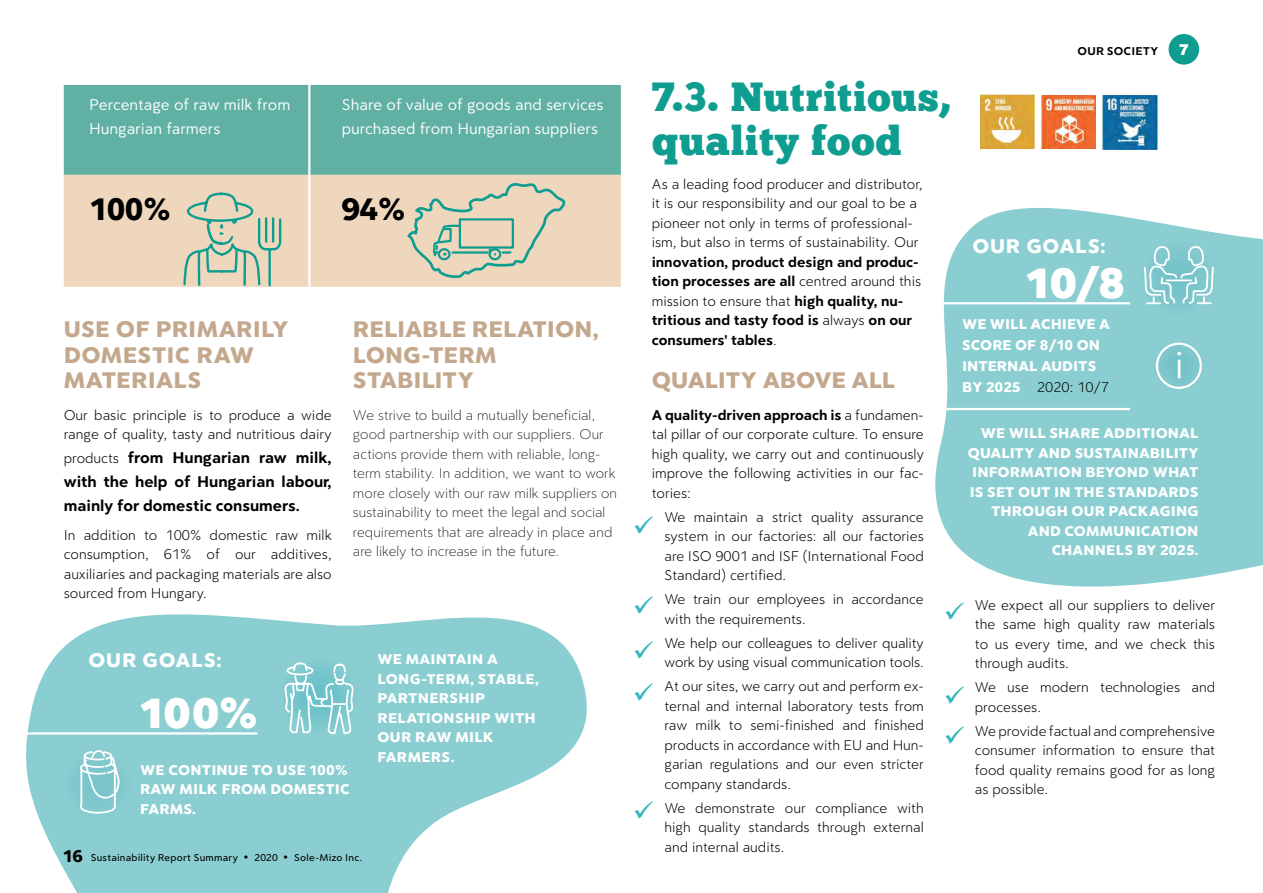
<style>
.page{position:relative;width:1263px;height:893px;background:#fff}
.page>*{position:absolute;margin:0;border:0;box-sizing:border-box;transform-origin:0 0}
.t1{font:900 45px "Clarika Pro Grot";color:#fff}
.t2{font:40.5px/43.5px "Chunk Five Ex";letter-spacing:.02em;color:#0f9d90}
.t3{font:33px "Clarika Pro Grot Hvy";color:#000}
.t4{font:24px/25.5px "Clarika Pro Grot Hvy";color:#c3a88d}
.t5{font:21px "Clarika Pro Grot Hvy";letter-spacing:.035em;color:#fff}
.t6{font:16.5px/24px "Clarika Pro Grot";color:#fff}
.t7{font:700 16.5px/24px "Clarika Pro Grot";color:#000;text-align:justify}
.t8{font:900 16.5px "Clarika Pro Grot";color:#fff}
.t9{font:300 15px/19.5px "Clarika Pro Grot";color:#000;text-align:justify}
.t10{font:15px/19.5px "Clarika Pro Grot Hvy";letter-spacing:.01em;color:#fff}
.t11{font:100 15px/19.5px "Clarika Pro Grot";letter-spacing:.005em;color:#000}
.t12{font:700 15px/19.5px "Clarika Pro Grot";color:#000}
.t13{font:700 12px "Clarika Pro Grot";letter-spacing:.015em;color:#000}
.t14{font:500 10.5px "Clarika Pro Grot";letter-spacing:.02em;color:#000}
.s1{font-weight:300;font-size:15px}
.s2{font-family:"Clarika Pro Grot Hvy";font-weight:400;font-size:18px}
.s3{font-weight:900;font-size:12px}
.s4{font-weight:300}
.s5{font-weight:700}
.s6{font-family:"Clarika Pro Grot Hvy";font-weight:400;color:#fff}
</style>
<div class="page">
<div style="left:64px;top:85px;width:557px;height:90px;background:#60b0a4"></div>
<div style="left:64px;top:175px;width:557px;height:112px;background:#efd7bd"></div>
<svg style="left:405px;top:181px;width:161px;height:99px;background:#d2cfb7"></svg>
<svg style="left:182px;top:190px;width:100px;height:97px;background:#c9cdb5"></svg>
<hr style="left:308px;top:71px;width:2px;height:251px;background:#fff">
<svg style="left:26px;top:614px;width:561px;height:279px;fill:#8bced1"></svg>
<hr style="left:8px;top:732px;width:249px;height:3px;background:#fff">
<div style="left:57px;top:744px;width:81px;height:80px;background:#8acdd0;border-radius:50%"></div>
<svg style="left:79px;top:750px;width:41px;height:64px"></svg>
<svg style="left:935px;top:208px;width:328px;height:379px;background:#96d2d5"></svg>
<div style="left:1135px;top:234px;width:85px;height:89px;background:#8bced1;border-radius:50%"></div>
<svg style="left:1143px;top:244px;width:72px;height:61px"></svg>
<hr style="left:932px;top:302px;width:198px;height:2px;background:#fff">
<hr style="left:930px;top:408px;width:200px;height:2px;background:#fff">
<svg style="left:1148px;top:335px;width:62px;height:61px;background:#8accd0"></svg>
<svg style="left:1177px;top:352px;width:4px;height:26px"></svg>
<div style="left:1156px;top:343px;width:46px;height:46px;border:2px solid #fff;border-radius:50%"></div>
<div style="left:274px;top:652px;width:89px;height:88px;background:#8bced1;border-radius:50%"></div>
<svg style="left:284px;top:660px;width:70px;height:75px"></svg>
<img style="left:980px;top:95px;width:54px;height:54px">
<img style="left:1042px;top:95px;width:53px;height:54px">
<img style="left:1103px;top:96px;width:55px;height:53px">
<div style="left:1168px;top:34px;width:31px;height:31px;background:#0f9d90;border-radius:50%"></div>
<p class="t6" style="left:89px;top:92px;width:203px">Percentage of raw milk from<br>Hungarian farmers</p>
<p class="t6" style="left:342px;top:92px;width:263px">Share of value of goods and services purchased from Hungarian suppliers</p>
<h3 class="t3" style="left:89px;top:188px;width:83px">100%</h3>
<h3 class="t3" style="left:342px;top:188px;width:65px">94%</h3>
<h3 class="t4" style="left:64px;top:315px;width:226px">USE OF PRIMARILY<br>DOMESTIC RAW<br>MATERIALS</h3>
<p class="t9" style="left:64px;top:405px;width:269px">Our basic principle is to produce a wide range of quality, tasty and nutritious dairy</p>
<p class="t7" style="left:64px;top:445px;width:269px"><span class="s1">products</span> from Hungarian raw milk, with the help of Hungarian labour, mainly for domestic consumers.</p>
<p class="t9" style="left:64px;top:525px;width:269px">In addition to 100% domestic raw milk consumption, 61% of our additives, auxiliaries and packaging materials are also sourced from Hungary.</p>
<h3 class="t5" style="left:89px;top:646px;width:135px">OUR GOALS:</h3>
<h1 class="t1" style="left:140px;top:683px;width:120px">100%</h1>
<h3 class="t4" style="left:353px;top:315px;width:247px">RELIABLE RELATION,<br>LONG-TERM<br>STABILITY</h3>
<p class="t11" style="left:353px;top:405px;width:266px">We strive to build a mutually beneficial, good partnership with our suppliers. Our actions provide them with reliable, long&shy;term stability. In addition, we want to work more closely with our raw milk suppliers on sustainability to meet the legal and social requirements that are already in place and are likely to increase in the future.</p>
<p class="t10" style="left:377px;top:649px;width:163px">WE MAINTAIN A<br>LONG-TERM, STABLE,<br>PARTNERSHIP<br>RELATIONSHIP WITH<br>OUR RAW MILK<br>FARMERS.</p>
<p class="t10" style="left:140px;top:759px;width:211px">WE CONTINUE TO USE 100%<br>RAW MILK FROM DOMESTIC<br>FARMS.</p>
<p class="t14" style="left:63px;top:851px;width:301px"><span class="s2">16</span> Sustainability Report Summary <span class="s3">•</span> 2020 <span class="s3">•</span> Sole-Mizo Inc.</p>
<h2 class="t2" style="left:652px;top:74px;width:300px">7.3. Nutritious, quality food</h2>
<p class="t9" style="left:652px;top:174px;width:272px;text-align:left">As a leading food producer and distributor, it is our responsibility and our goal to be a pioneer not only in terms of professional&shy;ism, but also in terms of sustainability. Our</p>
<p class="t12" style="left:652px;top:252px;width:271px">innovation, product design and produc&shy;tion processes are all <span class="s4">centred around this mission to ensure that</span> high quality, nu&shy;tritious and tasty food is <span class="s4">always</span> on our consumers' tables<span class="s4">.</span></p>
<h3 class="t4" style="left:652px;top:367px;width:245px">QUALITY ABOVE ALL</h3>
<p class="t9" style="left:652px;top:405px;width:274px"><span class="s5">A quality-driven approach is</span> a fundamen&shy;tal pillar of our corporate culture. To ensure high quality, we carry out and continuously improve the following activities in our fac&shy;tories:</p>
<p class="t9" style="left:664px;top:507px;width:261px">We maintain a strict quality assurance system in our factories: all our factories are ISO 9001 and ISF (International Food Standard) certified.</p>
<p class="t9" style="left:664px;top:589px;width:261px">We train our employees in accordance with the requirements.</p>
<p class="t9" style="left:664px;top:633px;width:261px">We help our colleagues to deliver quality work by using visual communication tools.</p>
<p class="t9" style="left:664px;top:676px;width:261px">At our sites, we carry out and perform ex&shy;ternal and internal laboratory tests from raw milk to semi-finished and finished products in accordance with EU and Hun&shy;garian regulations and our even stricter company standards.</p>
<p class="t9" style="left:664px;top:798px;width:261px">We demonstrate our compliance with high quality standards through external and internal audits.</p>
<p class="t13" style="left:1077px;top:44px;width:82px">OUR SOCIETY</p>
<p class="t8" style="left:1179px;top:39px;width:10px">7</p>
<h3 class="t5" style="left:972px;top:232px;width:135px">OUR GOALS:</h3>
<h1 class="t1" style="left:1026px;top:254px;width:100px">10/8</h1>
<p class="t10" style="left:962px;top:313px;width:149px;line-height:21px">WE WILL ACHIEVE A<br>SCORE OF 8/10 ON<br>INTERNAL AUDITS</p>
<p class="t9" style="left:962px;top:377px;width:149px"><span class="s6">BY 2025</span> 2020: 10/7</p>
<p class="t10" style="left:968px;top:423px;width:232px;text-align:right">WE WILL SHARE ADDITIONAL<br>QUALITY AND SUSTAINABILITY<br>INFORMATION BEYOND WHAT<br>IS SET OUT IN THE STANDARDS<br>THROUGH OUR PACKAGING<br>AND COMMUNICATION<br>CHANNELS BY 2025.</p>
<p class="t9" style="left:975px;top:595px;width:242px">We expect all our suppliers to deliver the same high quality raw materials to us every time, and we check this through audits.</p>
<p class="t9" style="left:975px;top:677px;width:242px">We use modern technologies and processes.</p>
<p class="t9" style="left:975px;top:721px;width:242px">We provide factual and comprehensive consumer information to ensure that food quality remains good for as long as possible.</p>
</div>
